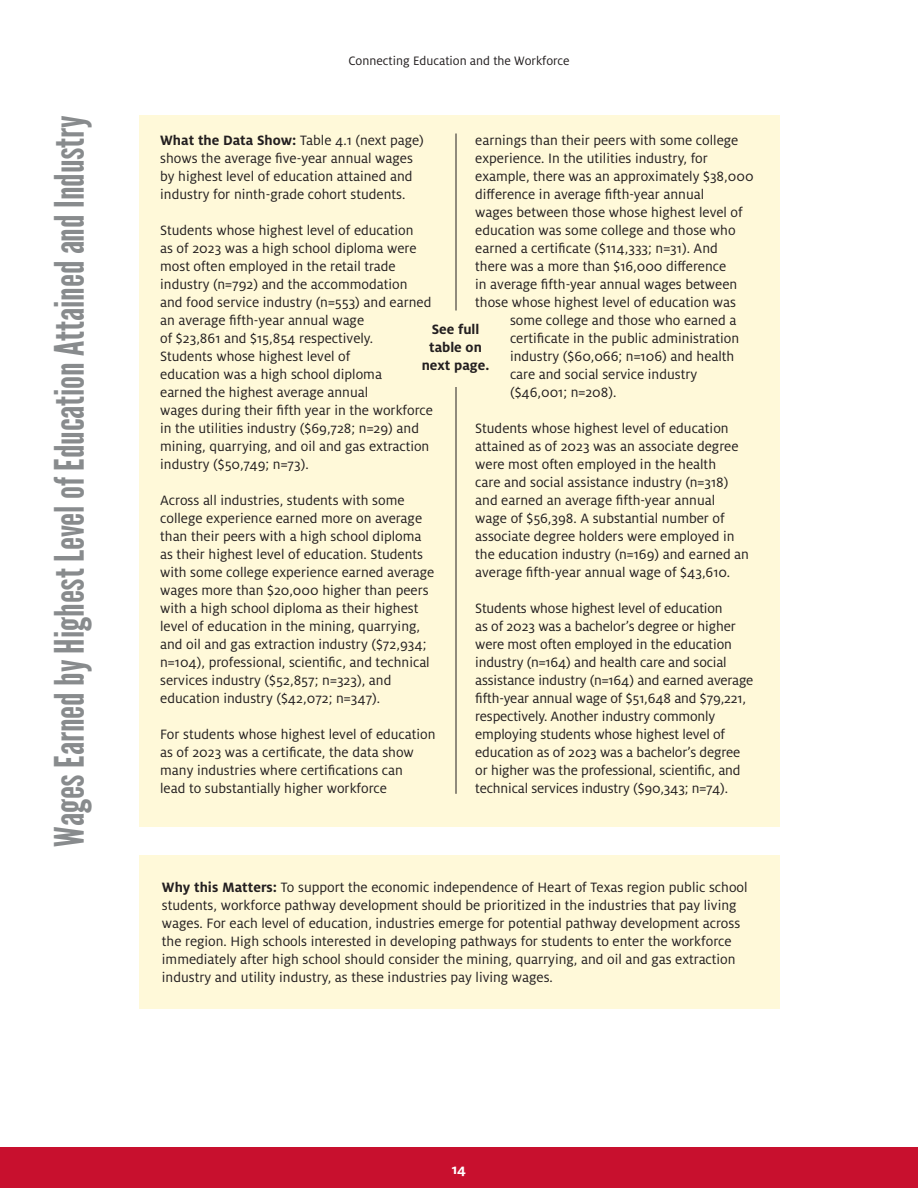
<style>
.page{position:relative;width:918px;height:1188px;background:#fff}
.page>*{position:absolute;margin:0;border:0;box-sizing:border-box;transform-origin:0 0}
.t1{font:40.5px "League Gothic";color:#888b8d}
.t2{font:15px/18px "Milo OT";color:#231f20}
.t3{font:700 15px/18px "Milo OT";color:#231f20;text-align:center}
.t4{font:700 15px "Milo OT";color:#fff}
.t5{font:13.5px "Milo OT";color:#231f20}
.s1{font-weight:700}
</style>
<div class="page">
<div style="left:0;top:1148px;width:918px;height:40px;background:#c8102e"></div>
<div style="left:139px;top:115px;width:640px;height:711px;background:#fff9d9"></div>
<hr style="left:456px;top:387px;width:1px;height:407px;background:#231f20">
<div style="left:139px;top:856px;width:640px;height:153px;background:#fff9d9"></div>
<hr style="left:456px;top:134px;width:1px;height:176px;background:#231f20">
<h1 class="t1" style="left:45px;top:847px;width:733px;rotate:-90deg">Wages Earned by Highest Level of Education Attained and Industry</h1>
<p class="t5" style="left:348px;top:53px;width:223px">Connecting Education and the Workforce</p>
<p class="t2" style="left:475px;top:132px;width:280px">earnings than their peers with some college experience. In the utilities industry, for example, there was an approximately $38,000 difference in average fifth-year annual<br>wages between those whose highest level of education was some college and those who earned a certificate ($114,333; n=31). And<br>there was a more than $16,000 difference<br>in average fifth-year annual wages between those whose highest level of education was</p>
<p class="t2" style="left:510px;top:312px;width:231px">some college and those who earned a certificate in the public administration industry ($60,066; n=106) and health care and social service industry ($46,001; n=208).</p>
<p class="t2" style="left:475px;top:420px;width:275px">Students whose highest level of education attained as of 2023 was an associate degree were most often employed in the health<br>care and social assistance industry (n=318) and earned an average fifth-year annual wage of $56,398. A substantial number of associate degree holders were employed in the education industry (n=169) and earned an average fifth-year annual wage of $43,610.</p>
<p class="t2" style="left:475px;top:600px;width:280px">Students whose highest level of education<br>as of 2023 was a bachelor’s degree or higher were most often employed in the education industry (n=164) and health care and social assistance industry (n=164) and earned average fifth-year annual wage of $51,648 and $79,221, respectively. Another industry commonly employing students whose highest level of education as of 2023 was a bachelor’s degree or higher was the professional, scientific, and technical services industry ($90,343; n=74).</p>
<p class="t2" style="left:160px;top:132px;width:265px"><span class="s1">What the Data Show:</span> Table 4.1 (next page) shows the average five-year annual wages by highest level of education attained and industry for ninth-grade cohort students.</p>
<p class="t2" style="left:160px;top:222px;width:274px">Students whose highest level of education<br>as of 2023 was a high school diploma were most often employed in the retail trade industry (n=792) and the accommodation and food service industry (n=553) and earned an average fifth-year annual wage<br>of $23,861 and $15,854 respectively.<br>Students whose highest level of<br>education was a high school diploma<br>earned the highest average annual<br>wages during their fifth year in the workforce in the utilities industry ($69,728; n=29) and mining, quarrying, and oil and gas extraction industry ($50,749; n=73).</p>
<p class="t2" style="left:160px;top:492px;width:276px">Across all industries, students with some college experience earned more on average than their peers with a high school diploma as their highest level of education. Students with some college experience earned average wages more than $20,000 higher than peers with a high school diploma as their highest level of education in the mining, quarrying, and oil and gas extraction industry ($72,934; n=104), professional, scientific, and technical services industry ($52,857; n=323), and education industry ($42,072; n=347).</p>
<p class="t2" style="left:160px;top:726px;width:277px">For students whose highest level of education as of 2023 was a certificate, the data show many industries where certifications can<br>lead to substantially higher workforce</p>
<p class="t3" style="left:422px;top:320px;width:69px">See full table on next page.</p>
<p class="t2" style="left:162px;top:879px;width:587px"><span class="s1">Why this Matters:</span> To support the economic independence of Heart of Texas region public school students, workforce pathway development should be prioritized in the industries that pay living wages. For each level of education, industries emerge for potential pathway development across the region. High schools interested in developing pathways for students to enter the workforce immediately after high school should consider the mining, quarrying, and oil and gas extraction industry and utility industry, as these industries pay living wages.</p>
<p class="t4" style="left:452px;top:1161px;width:16px">14</p>
</div>
